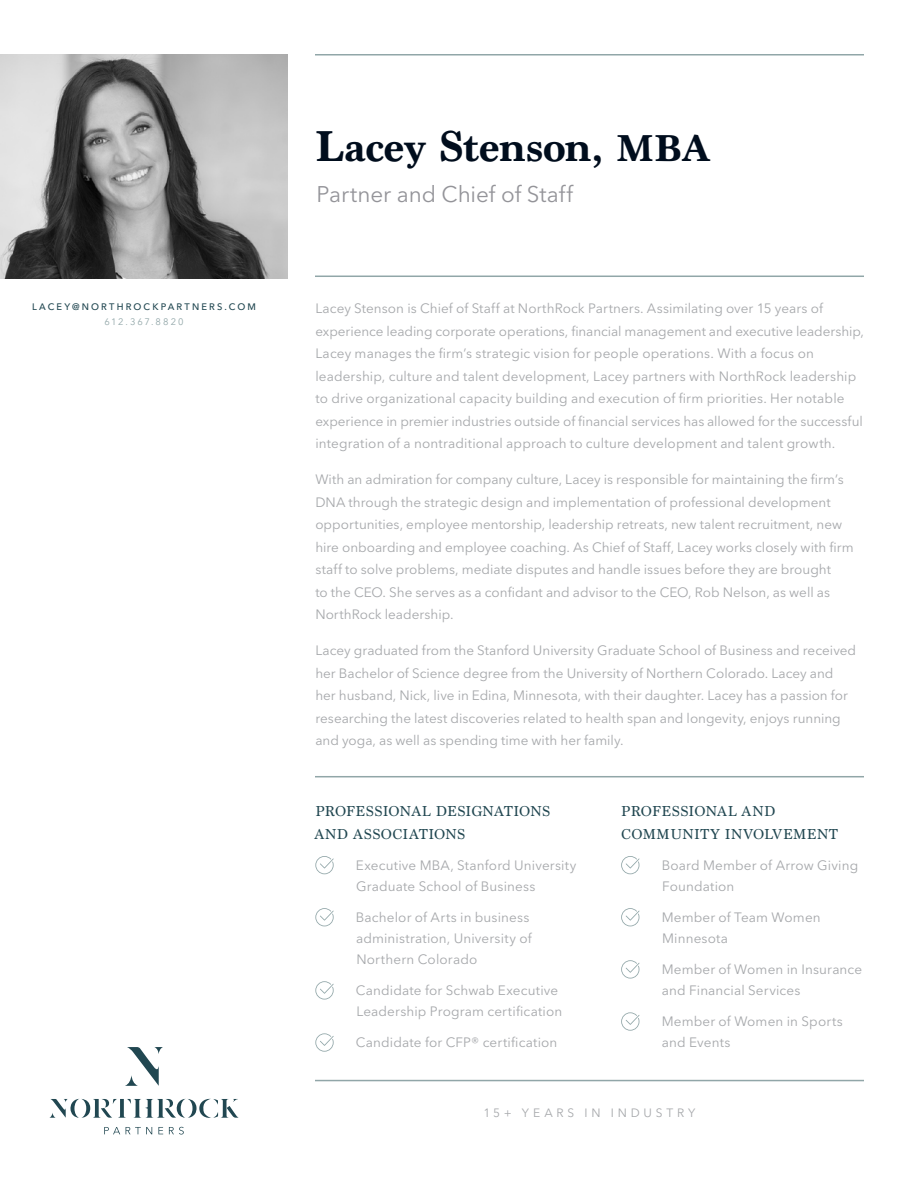
<style>
.page{position:relative;width:918px;height:1188px;background:#fff}
.page>*{position:absolute;margin:0;border:0;box-sizing:border-box;transform-origin:0 0}
.Name{font:700 45px "Marion";letter-spacing:-.01em;color:#000d1d}
.t1{font:22.5px "Avenir Next LT Pro";letter-spacing:-.005em;color:#949499}
.Subhead{font:15px/22.5px "Marion";letter-spacing:.025em;color:#214751}
.Body_Copy{font:13.5px/22.5px "Avenir Next LT Pro";color:#a6a8ab}
.Body_Copy_Bullets{font:13.5px/21px "Avenir Next LT Pro";letter-spacing:.01em;color:#a6a8ab}
.Experience{font:12px "Avenir Next LT Pro";letter-spacing:.32em;color:#a6a8ab}
.Email{font:500 9.3px "Avenir Next LT Pro";letter-spacing:.23em;color:#214751}
.Phone{font:9.3px "Avenir Next LT Pro";letter-spacing:.21em;color:#91a6a8}
.s1{font-size:39px}
</style>
<div class="page">
<hr style="left:315px;top:276px;width:549px;height:1px;background:#91a6a8">
<hr style="left:315px;top:54px;width:549px;height:2px;background:#91a6a8">
<svg style="left:104px;top:1127px;width:16px;height:7px"></svg>
<svg style="left:126px;top:1127px;width:26px;height:7px"></svg>
<svg style="left:158px;top:1127px;width:5px;height:7px"></svg>
<svg style="left:169px;top:1127px;width:15px;height:8px"></svg>
<svg style="left:125px;top:1047px;width:38px;height:39px"></svg>
<svg style="left:49px;top:1099px;width:190px;height:19px"></svg>
<img style="left:0;top:54px;width:288px;height:224px">
<hr style="left:315px;top:776px;width:549px;height:1px;background:#91a6a8">
<svg style="left:315px;top:856px;width:19px;height:18px"></svg>
<svg style="left:315px;top:908px;width:19px;height:18px"></svg>
<svg style="left:315px;top:981px;width:19px;height:19px"></svg>
<svg style="left:315px;top:1033px;width:19px;height:19px"></svg>
<svg style="left:621px;top:856px;width:18px;height:18px"></svg>
<svg style="left:621px;top:908px;width:18px;height:18px"></svg>
<svg style="left:621px;top:960px;width:18px;height:19px"></svg>
<svg style="left:621px;top:1012px;width:18px;height:19px"></svg>
<hr style="left:315px;top:1080px;width:549px;height:1px;background:#91a6a8">
<p class="Email" style="left:32px;top:301px;width:225px">LACEY@NORTHROCKPARTNERS.COM</p>
<p class="Phone" style="left:104px;top:316px;width:81px">612.367.8820</p>
<p class="Name" style="left:315px;top:120px;width:397px">Lacey Stenson, <span class="s1">MBA</span></p>
<p class="t1" style="left:317px;top:180px;width:258px">Partner and Chief of Staff</p>
<p class="Body_Copy" style="left:315px;top:297px;width:550px">Lacey Stenson is Chief of Staff at NorthRock Partners. Assimilating over 15 years of experience leading corporate operations, financial management and executive leadership, Lacey manages the firm’s strategic vision for people operations. With a focus on leadership, culture and talent development, Lacey partners with NorthRock leadership to drive organizational capacity building and execution of firm priorities. Her notable experience in premier industries outside of financial services has allowed for the successful integration of a nontraditional approach to culture development and talent growth.</p>
<p class="Body_Copy" style="left:315px;top:468px;width:540px">With an admiration for company culture, Lacey is responsible for maintaining the firm’s DNA through the strategic design and implementation of professional development opportunities, employee mentorship, leadership retreats, new talent recruitment, new hire onboarding and employee coaching. As Chief of Staff, Lacey works closely with firm staff to solve problems, mediate disputes and handle issues before they are brought<br>to the CEO. She serves as a confidant and advisor to the CEO, Rob Nelson, as well as NorthRock leadership.</p>
<p class="Body_Copy" style="left:315px;top:639px;width:542px">Lacey graduated from the Stanford University Graduate School of Business and received her Bachelor of Science degree from the University of Northern Colorado. Lacey and her husband, Nick, live in Edina, Minnesota, with their daughter. Lacey has a passion for researching the latest discoveries related to health span and longevity, enjoys running and yoga, as well as spending time with her family.</p>
<p class="Subhead" style="left:314px;top:800px;width:237px">PROFESSIONAL DESIGNATIONS<br>AND ASSOCIATIONS</p>
<p class="Body_Copy_Bullets" style="left:356px;top:855px;width:222px">Executive MBA, Stanford University<br>Graduate School of Business</p>
<p class="Body_Copy_Bullets" style="left:356px;top:907px;width:177px">Bachelor of Arts in business administration, University of<br>Northern Colorado</p>
<p class="Body_Copy_Bullets" style="left:356px;top:980px;width:208px">Candidate for Schwab Executive<br>Leadership Program certification</p>
<p class="Body_Copy_Bullets" style="left:356px;top:1032px;width:203px">Candidate for CFP® certification</p>
<p class="Subhead" style="left:621px;top:800px;width:218px">PROFESSIONAL AND<br>COMMUNITY INVOLVEMENT</p>
<p class="Body_Copy_Bullets" style="left:662px;top:855px;width:198px">Board Member of Arrow Giving<br>Foundation</p>
<p class="Body_Copy_Bullets" style="left:662px;top:907px;width:161px">Member of Team Women<br>Minnesota</p>
<p class="Body_Copy_Bullets" style="left:662px;top:959px;width:202px">Member of Women in Insurance and Financial Services</p>
<p class="Body_Copy_Bullets" style="left:662px;top:1011px;width:183px">Member of Women in Sports and Events</p>
<p class="Experience" style="left:484px;top:1106px;width:213px">15+ YEARS IN INDUSTRY</p>
</div>
